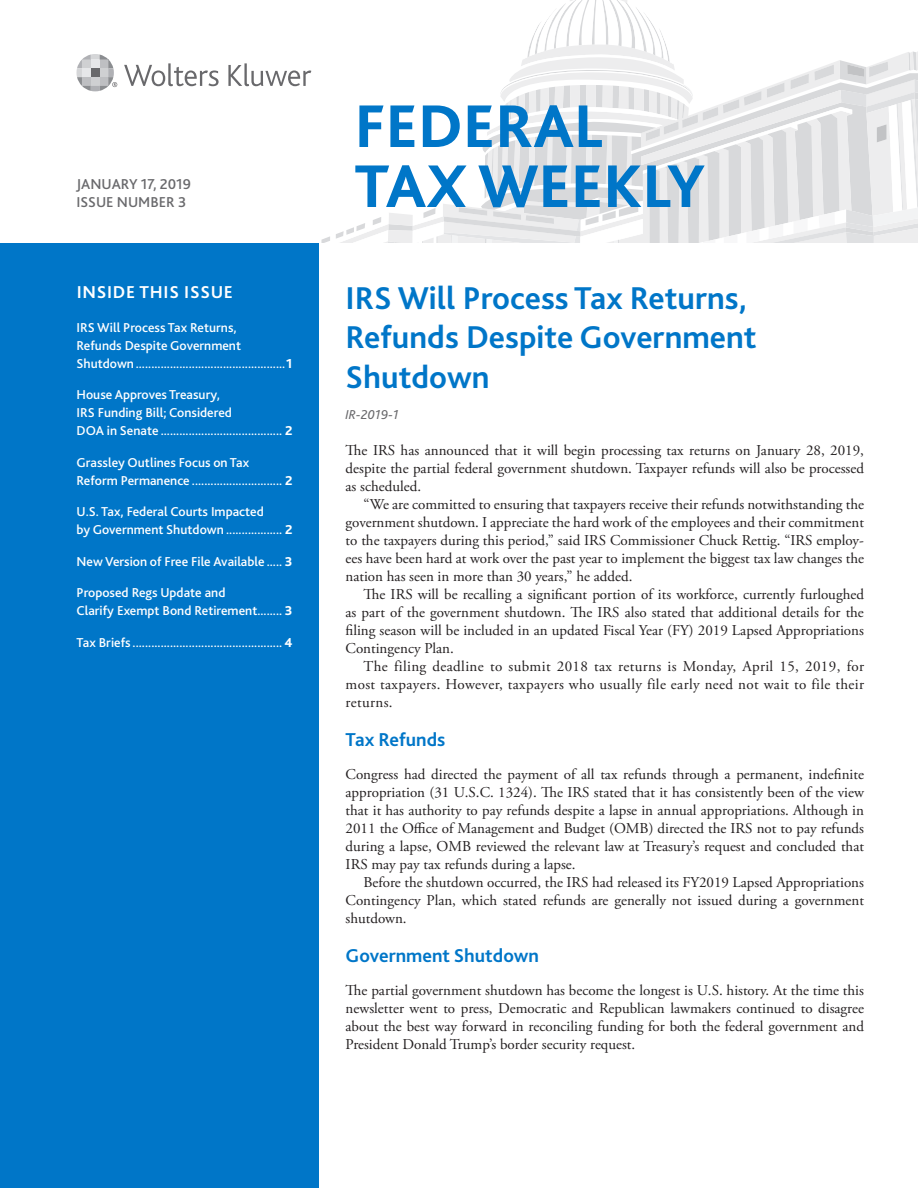
<style>
.page{position:relative;width:918px;height:1188px;background:#fff}
.page>*{position:absolute;margin:0;border:0;box-sizing:border-box;transform-origin:0 0}
.t1{font:800 63px/60px "Bliss 2";color:#0076c8}
.FM_TOC_Head{font:700 33px/39.8px "Bliss 2";color:#0076c8}
.HeadA{font:700 19.5px "Bliss 2";color:#0076c8}
.t2{font:700 18px "Bliss 2";letter-spacing:.04em;color:#fff}
.TextInd{font:15px/18px "Adobe Garamond Pro";color:#231f20;text-align:justify}
.Text{font:15px/18px "Adobe Garamond Pro";color:#231f20;text-align:justify}
.t3{font:500 15px/18px "Bliss 2";color:#69696c}
.FM_TOC_TITLE{font:500 13.5px/18px "Bliss 2";color:#fff}
.Article_Intro{font:italic 13.5px "Bliss 2";color:#69696c}
.s1{font-weight:800}
</style>
<div class="page">
<svg style="left:124px;top:63px;width:95px;height:23px"></svg>
<svg style="left:228px;top:63px;width:83px;height:23px"></svg>
<svg style="left:77px;top:54px;width:40px;height:37px"></svg>
<svg style="left:321px;top:0;width:597px;height:243px"></svg>
<div style="left:0;top:243px;width:319px;height:945px;background:#0076c8"></div>
<p class="t3" style="left:76px;top:175px;width:116px">JANUARY 17, 2019<br>ISSUE NUMBER 3</p>
<h1 class="t1" style="left:355px;top:95px;width:352px">FEDERAL<br>TAX WEEKLY</h1>
<p class="t2" style="left:77px;top:281px;width:158px">INSIDE THIS ISSUE</p>
<p class="FM_TOC_Head" style="left:346px;top:277px;width:413px">IRS Will Process Tax Returns,<br>Refunds Despite Government<br>Shutdown</p>
<p class="Article_Intro" style="left:346px;top:406px;width:54px">IR-2019-1</p>
<p class="Text" style="left:346px;top:441px;width:520px">The IRS has announced that it will begin processing tax returns on January 28, 2019, despite the partial federal government shutdown. Taxpayer refunds will also be processed as scheduled.</p>
<p class="TextInd" style="left:346px;top:495px;width:520px;text-indent:18px">“We are committed to ensuring that taxpayers receive their refunds notwithstanding the government shutdown. I appreciate the hard work of the employees and their commitment to the taxpayers during this period,” said IRS Commissioner Chuck Rettig. “IRS employ&shy;ees have been hard at work over the past year to implement the biggest tax law changes the nation has seen in more than 30 years,” he added.</p>
<p class="TextInd" style="left:346px;top:585px;width:520px;text-indent:18px">The IRS will be recalling a significant portion of its workforce, currently furloughed as part of the government shutdown. The IRS also stated that additional details for the filing season will be included in an updated Fiscal Year (FY) 2019 Lapsed Appropriations Contingency Plan.</p>
<p class="TextInd" style="left:346px;top:657px;width:520px;text-indent:18px">The filing deadline to submit 2018 tax returns is Monday, April 15, 2019, for most taxpayers. However, taxpayers who usually file early need not wait to file their returns.</p>
<p class="HeadA" style="left:346px;top:727px;width:101px">Tax Refunds</p>
<p class="Text" style="left:346px;top:765px;width:520px">Congress had directed the payment of all tax refunds through a permanent, indefinite appropriation (31 U.S.C. 1324). The IRS stated that it has consistently been of the view that it has authority to pay refunds despite a lapse in annual appropriations. Although in 2011 the Office of Management and Budget (OMB) directed the IRS not to pay refunds during a lapse, OMB reviewed the relevant law at Treasury’s request and concluded that IRS may pay tax refunds during a lapse.</p>
<p class="TextInd" style="left:346px;top:873px;width:520px;text-indent:18px">Before the shutdown occurred, the IRS had released its FY2019 Lapsed Appropriations Contingency Plan, which stated refunds are generally not issued during a government shutdown.</p>
<p class="HeadA" style="left:346px;top:943px;width:195px">Government Shutdown</p>
<p class="Text" style="left:346px;top:981px;width:520px">The partial government shutdown has become the longest is U.S. history. At the time this newsletter went to press, Democratic and Republican lawmakers continued to disagree about the best way forward in reconciling funding for both the federal government and President Donald Trump’s border security request.</p>
<p class="FM_TOC_TITLE" style="left:76px;top:318px;width:218px">IRS Will Process Tax Returns,<br>Refunds Despite Government<br>Shutdown................................................<span class="s1">1</span></p>
<p class="FM_TOC_TITLE" style="left:76px;top:385px;width:218px">House Approves Treasury,<br>IRS Funding Bill; Considered<br>DOA in Senate ....................................... <span class="s1">2</span></p>
<p class="FM_TOC_TITLE" style="left:76px;top:453px;width:218px">Grassley Outlines Focus on Tax<br>Reform Permanence ............................. <span class="s1">2</span></p>
<p class="FM_TOC_TITLE" style="left:76px;top:502px;width:218px">U.S. Tax, Federal Courts Impacted<br>by Government Shutdown .................. <span class="s1">2</span></p>
<p class="FM_TOC_TITLE" style="left:76px;top:552px;width:218px">New Version of Free File Available ..... <span class="s1">3</span></p>
<p class="FM_TOC_TITLE" style="left:76px;top:583px;width:218px">Proposed Regs Update and<br>Clarify Exempt Bond Retirement........ <span class="s1">3</span></p>
<p class="FM_TOC_TITLE" style="left:76px;top:633px;width:218px">Tax Briefs ................................................ <span class="s1">4</span></p>
</div>
